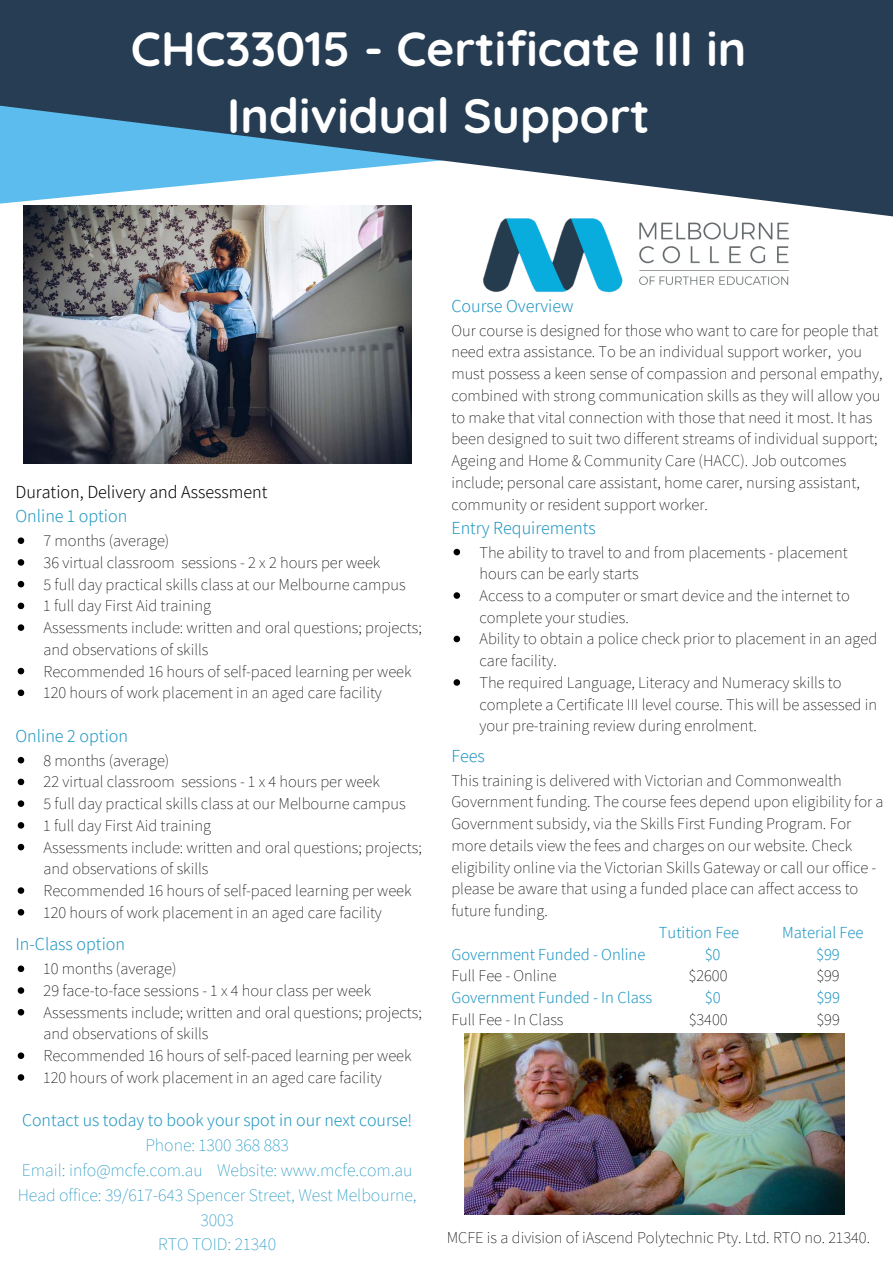
<style>
.page{position:relative;width:893px;height:1263px;background:#fff}
.page>*{position:absolute;margin:0;border:0;box-sizing:border-box;transform-origin:0 0}
.t1{font:700 48px/67px "Quicksand";color:#fff;text-align:center}
.t2{font:300 18px "Assistant";color:#1f96c2}
.t3{font:300 18px "Assistant";color:#000}
.t4{font:200 17.77px/24.8px "Assistant";color:#1f96c2;text-align:center}
.t5{font:300 17.77px "Assistant";color:#1f96c2}
.t6{font:200 16.5px/21.8px "Assistant";color:#000}
.t7{font:300 16.5px "Assistant";color:#1f96c2}
</style>
<div class="page">
<img style="left:483px;top:230px;width:306px;height:63px">
<svg style="left:0;top:0;width:893px;height:230px;background:#4c687e"></svg>
<img style="left:23px;top:205px;width:388px;height:259px">
<img style="left:464px;top:1033px;width:380px;height:181px">
<svg style="left:453px;top:549px;width:7px;height:6px"></svg>
<svg style="left:453px;top:592px;width:7px;height:7px"></svg>
<svg style="left:453px;top:636px;width:7px;height:6px"></svg>
<svg style="left:453px;top:679px;width:7px;height:7px"></svg>
<svg style="left:18px;top:537px;width:6px;height:7px"></svg>
<svg style="left:18px;top:559px;width:6px;height:7px"></svg>
<svg style="left:18px;top:581px;width:6px;height:6px"></svg>
<svg style="left:18px;top:603px;width:6px;height:6px"></svg>
<svg style="left:18px;top:624px;width:6px;height:7px"></svg>
<svg style="left:18px;top:668px;width:6px;height:6px"></svg>
<svg style="left:18px;top:689px;width:6px;height:7px"></svg>
<svg style="left:18px;top:757px;width:6px;height:6px"></svg>
<svg style="left:18px;top:779px;width:6px;height:6px"></svg>
<svg style="left:18px;top:800px;width:6px;height:7px"></svg>
<svg style="left:18px;top:822px;width:6px;height:7px"></svg>
<svg style="left:18px;top:844px;width:6px;height:6px"></svg>
<svg style="left:18px;top:887px;width:6px;height:7px"></svg>
<svg style="left:18px;top:909px;width:6px;height:6px"></svg>
<svg style="left:18px;top:965px;width:6px;height:7px"></svg>
<svg style="left:18px;top:987px;width:6px;height:7px"></svg>
<svg style="left:18px;top:1009px;width:6px;height:6px"></svg>
<svg style="left:18px;top:1052px;width:6px;height:7px"></svg>
<svg style="left:18px;top:1074px;width:6px;height:7px"></svg>
<h1 class="t1" style="left:131px;top:11px;width:617px">CHC33015 - Certificate III in<br>Individual Support</h1>
<p class="t3" style="left:16px;top:480px;width:253px">Duration, Delivery and Assessment</p>
<p class="t2" style="left:16px;top:504px;width:113px">Online 1 option</p>
<p class="t6" style="left:44px;top:529px;width:380px">7 months (average)<br>36 virtual classroom sessions - 2 x 2 hours per week<br>5 full day practical skills class at our Melbourne campus<br>1 full day First Aid training<br>Assessments include: written and oral questions; projects; and observations of skills<br>Recommended 16 hours of self-paced learning per week 120 hours of work placement in an aged care facility</p>
<p class="t2" style="left:16px;top:723px;width:114px">Online 2 option</p>
<p class="t6" style="left:44px;top:748px;width:380px">8 months (average)<br>22 virtual classroom sessions - 1 x 4 hours per week<br>5 full day practical skills class at our Melbourne campus<br>1 full day First Aid training<br>Assessments include: written and oral questions; projects; and observations of skills<br>Recommended 16 hours of self-paced learning per week 120 hours of work placement in an aged care facility</p>
<p class="t2" style="left:16px;top:932px;width:111px">In-Class option</p>
<p class="t6" style="left:44px;top:957px;width:380px">10 months (average)<br>29 face-to-face sessions - 1 x 4 hour class per week Assessments include; written and oral questions; projects; and observations of skills<br>Recommended 16 hours of self-paced learning per week 120 hours of work placement in an aged care facility</p>
<p class="t5" style="left:22px;top:1108px;width:392px">Contact us today to book your spot in our next course!</p>
<p class="t4" style="left:18px;top:1132px;width:400px">Phone: 1300 368 883<br>Email: info@mcfe.com.au Website: www.mcfe.com.au<br>Head office: 39/617-643 Spencer Street, West Melbourne,<br>3003<br>RTO TOID: 21340</p>
<p class="t2" style="left:451px;top:293px;width:124px">Course Overview</p>
<p class="t6" style="left:451px;top:318px;width:432px">Our course is designed for those who want to care for people that need extra assistance. To be an individual support worker, you must possess a keen sense of compassion and personal empathy, combined with strong communication skills as they will allow you to make that vital connection with those that need it most. It has been designed to suit two different streams of individual support; Ageing and Home &amp; Community Care (HACC). Job outcomes include; personal care assistant, home carer, nursing assistant, community or resident support worker.</p>
<p class="t2" style="left:451px;top:515px;width:146px">Entry Requirements</p>
<p class="t6" style="left:479px;top:540px;width:399px">The ability to travel to and from placements - placement hours can be early starts<br>Access to a computer or smart device and the internet to complete your studies.<br>Ability to obtain a police check prior to placement in an aged care facility.<br>The required Language, Literacy and Numeracy skills to complete a Certificate III level course. This will be assessed in your pre-training review during enrolment.</p>
<p class="t2" style="left:451px;top:743px;width:35px">Fees</p>
<p class="t6" style="left:451px;top:768px;width:434px">This training is delivered with Victorian and Commonwealth Government funding. The course fees depend upon eligibility for a Government subsidy, via the Skills First Funding Program. For more details view the fees and charges on our website. Check eligibility online via the Victorian Skills Gateway or call our office - please be aware that using a funded place can affect access to future funding.</p>
<p class="t7" style="left:659px;top:921px;width:82px">Tutition Fee</p>
<p class="t7" style="left:782px;top:921px;width:83px">Material Fee</p>
<p class="t7" style="left:451px;top:943px;width:195px">Government Funded - Online</p>
<p class="t7" style="left:704px;top:943px;width:17px">$0</p>
<p class="t7" style="left:816px;top:943px;width:25px">$99</p>
<p class="t6" style="left:451px;top:964px;width:107px">Full Fee - Online</p>
<p class="t6" style="left:688px;top:964px;width:40px">$2600</p>
<p class="t6" style="left:816px;top:964px;width:25px">$99</p>
<p class="t7" style="left:451px;top:986px;width:202px">Government Funded - In Class</p>
<p class="t7" style="left:705px;top:986px;width:17px">$0</p>
<p class="t7" style="left:816px;top:986px;width:25px">$99</p>
<p class="t6" style="left:451px;top:1007px;width:114px">Full Fee - In Class</p>
<p class="t6" style="left:688px;top:1007px;width:40px">$3400</p>
<p class="t6" style="left:816px;top:1007px;width:25px">$99</p>
<p class="t6" style="left:447px;top:1226px;width:425px">MCFE is a division of iAscend Polytechnic Pty. Ltd. RTO no. 21340.</p>
</div>
